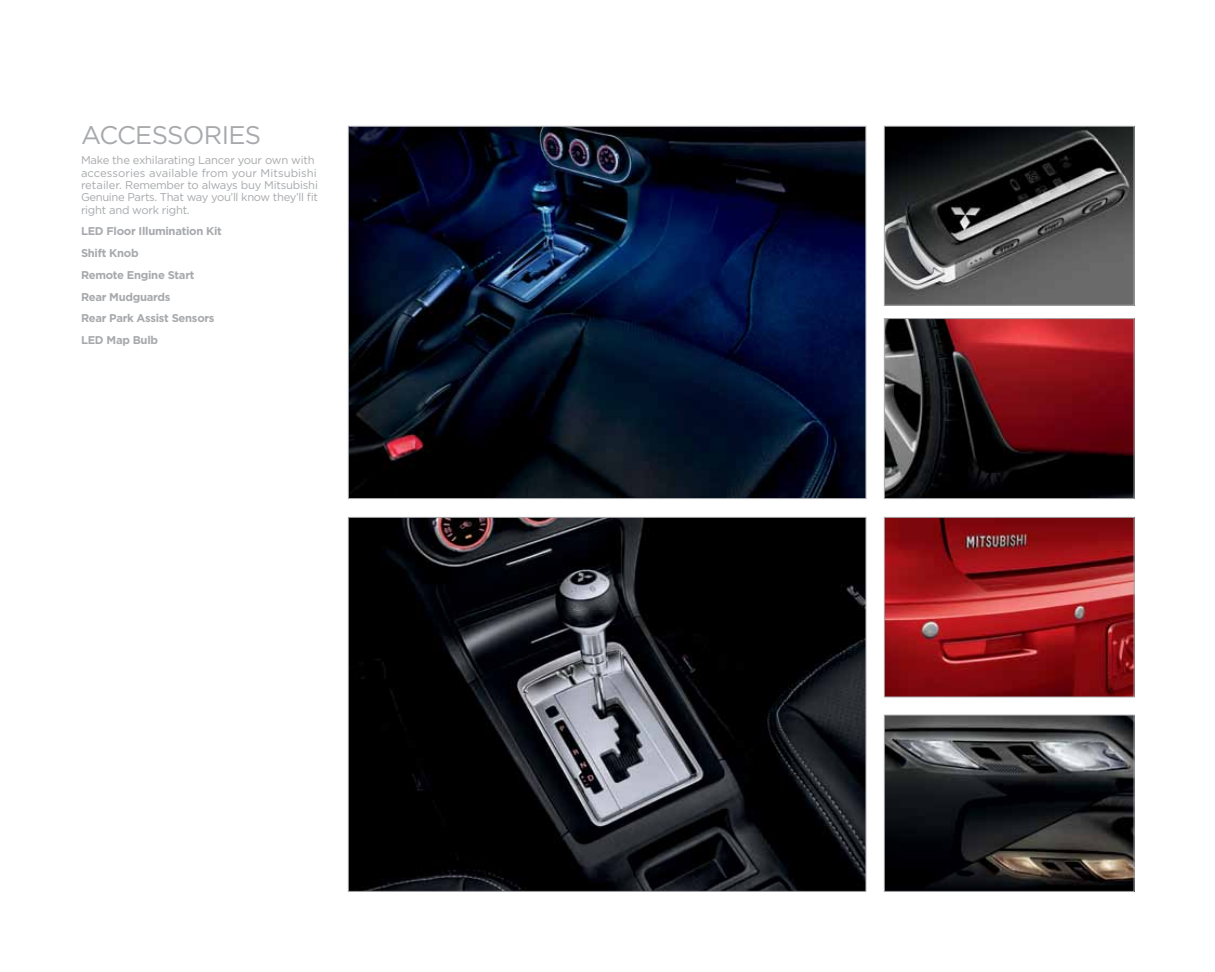
<style>
.page{position:relative;width:1215px;height:972px;background:#fff}
.page>*{position:absolute;margin:0;border:0;box-sizing:border-box;transform-origin:0 0}
.t1{font:25.5px "Gotham";color:#a7a9ac}
.t2{font:11.25px/12.3px "Gotham";letter-spacing:-.02em;color:#a7a9ac}
.t3{font:700 11.25px/21.8px "Gotham";letter-spacing:-.025em;color:#a7a9ac}
</style>
<div class="page">
<img style="left:350px;top:128px;width:514px;height:369px">
<img style="left:886px;top:320px;width:246px;height:177px">
<div style="left:884px;top:318px;width:250px;height:181px;border:1px solid #a7a9ac"></div>
<img style="left:886px;top:128px;width:246px;height:176px">
<div style="left:884px;top:126px;width:250px;height:180px;border:1px solid #a7a9ac"></div>
<img style="left:886px;top:519px;width:246px;height:176px">
<div style="left:884px;top:517px;width:250px;height:180px;border:1px solid #a7a9ac"></div>
<img style="left:886px;top:717px;width:246px;height:173px">
<div style="left:884px;top:715px;width:250px;height:177px;border:1px solid #a7a9ac"></div>
<img style="left:350px;top:519px;width:514px;height:371px">
<h1 class="t1" style="left:81px;top:119px;width:182px">ACCESSORIES</h1>
<p class="t2" style="left:81px;top:154px;width:239px">Make the exhilarating Lancer your own with accessories available from your Mitsubishi retailer. Remember to always buy Mitsubishi Genuine Parts. That way you’ll know they’ll fit right and work right.</p>
<p class="t3" style="left:81px;top:220px;width:142px">LED Floor Illumination Kit<br>Shift Knob<br>Remote Engine Start<br>Rear Mudguards<br>Rear Park Assist Sensors<br>LED Map Bulb</p>
</div>
